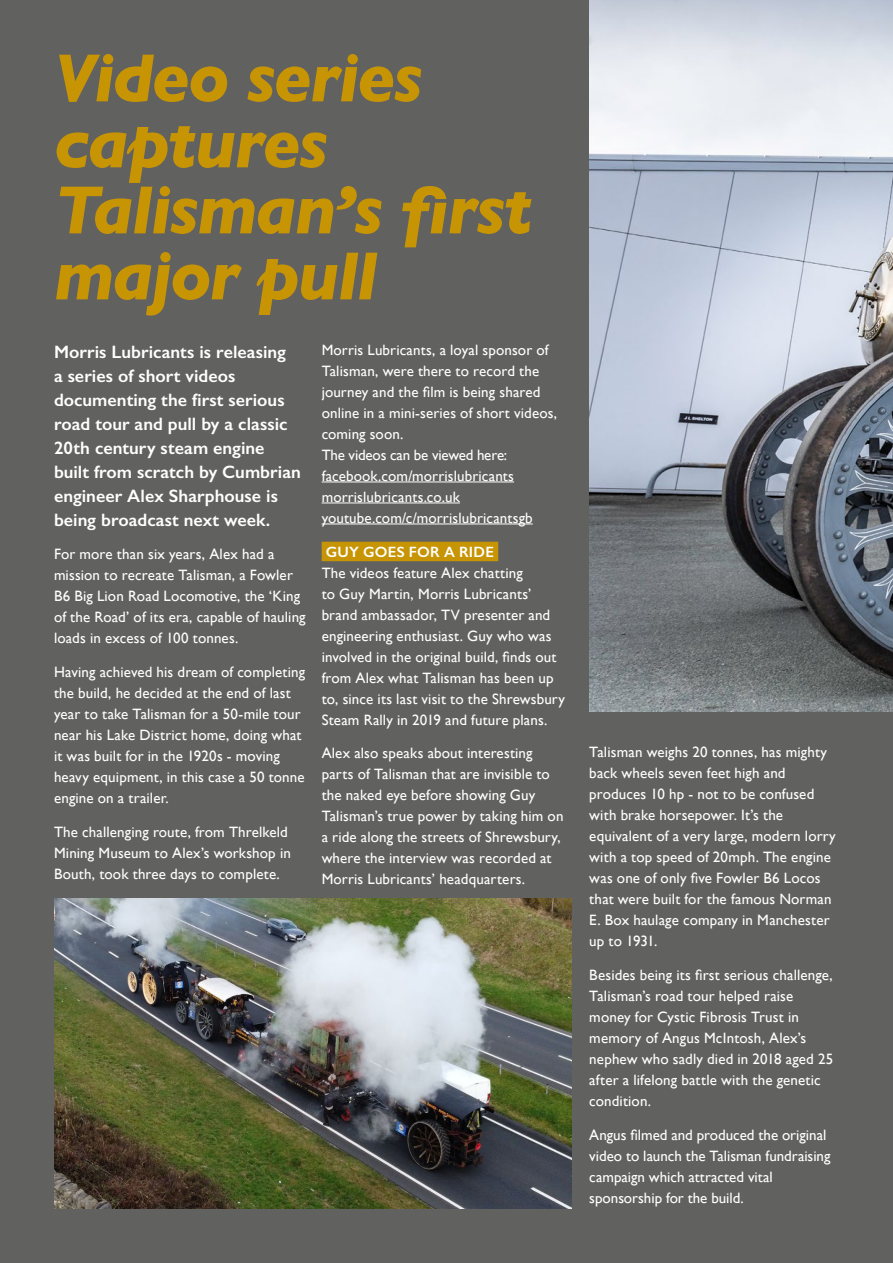
<style>
.page{position:relative;width:893px;height:1263px;background:#616160}
.page>*{position:absolute;margin:0;border:0;box-sizing:border-box;transform-origin:0 0}
.t1{font:italic 700 69px/66px "Gill Sans";letter-spacing:-.03em;color:#c79404}
.t2{font:600 18px/24px "Gill Sans";color:#fff}
.t3{font:15px/21px "Gill Sans";letter-spacing:.01em;color:#fff}
.t4{font:600 15px "Gill Sans";letter-spacing:.015em;color:#fff}
</style>
<div class="page">
<hr style="left:322px;top:482px;width:192px;height:1px;background:#fff">
<hr style="left:322px;top:503px;width:138px;height:1px;background:#fff">
<hr style="left:322px;top:524px;width:211px;height:1px;background:#fff">
<div style="left:322px;top:542px;width:176px;height:19px;background:#c79404"></div>
<img style="left:589px;top:0;width:304px;height:711px">
<img style="left:54px;top:899px;width:517px;height:310px">
<p class="t1" style="left:54px;top:45px;width:480px">Video series captures<br>Talisman’s first major pull</p>
<p class="t2" style="left:54px;top:339px;width:248px">Morris Lubricants is releasing<br>a series of short videos documenting the first serious road tour and pull by a classic<br>20th century steam engine built from scratch by Cumbrian engineer Alex Sharphouse is being broadcast next week.</p>
<p class="t3" style="left:54px;top:544px;width:253px">For more than six years, Alex had a mission to recreate Talisman, a Fowler B6 Big Lion Road Locomotive, the ‘King of the Road’ of its era, capable of hauling loads in excess of 100 tonnes.</p>
<p class="t3" style="left:54px;top:661px;width:253px">Having achieved his dream of completing the build, he decided at the end of last year to take Talisman for a 50-mile tour near his Lake District home, doing what it was built for in the 1920s - moving heavy equipment, in this case a 50 tonne engine on a trailer.</p>
<p class="t3" style="left:54px;top:821px;width:238px">The challenging route, from Threlkeld<br>Mining Museum to Alex’s workshop in<br>Bouth, took three days to complete.</p>
<p class="t3" style="left:322px;top:339px;width:237px">Morris Lubricants, a loyal sponsor of<br>Talisman, were there to record the journey and the film is being shared online in a mini-series of short videos, coming soon.<br>The videos can be viewed here: facebook.com/morrislubricants morrislubricants.co.uk youtube.com/c/morrislubricantsgb</p>
<p class="t4" style="left:326px;top:542px;width:170px">GUY GOES FOR A RIDE</p>
<p class="t3" style="left:322px;top:562px;width:245px">The videos feature Alex chatting<br>to Guy Martin, Morris Lubricants’ brand ambassador, TV presenter and engineering enthusiast. Guy who was involved in the original build, finds out from Alex what Talisman has been up to, since its last visit to the Shrewsbury Steam Rally in 2019 and future plans.</p>
<p class="t3" style="left:322px;top:743px;width:243px">Alex also speaks about interesting parts of Talisman that are invisible to the naked eye before showing Guy Talisman’s true power by taking him on a ride along the streets of Shrewsbury, where the interview was recorded at Morris Lubricants’ headquarters.</p>
<p class="t3" style="left:589px;top:742px;width:248px">Talisman weighs 20 tonnes, has mighty back wheels seven feet high and produces 10 hp - not to be confused with brake horsepower. It’s the equivalent of a very large, modern lorry with a top speed of 20mph. The engine was one of only five Fowler B6 Locos that were built for the famous Norman<br>E. Box haulage company in Manchester up to 1931.</p>
<p class="t3" style="left:589px;top:964px;width:245px">Besides being its first serious challenge, Talisman’s road tour helped raise money for Cystic Fibrosis Trust in memory of Angus McIntosh, Alex’s nephew who sadly died in 2018 aged 25 after a lifelong battle with the genetic condition.</p>
<p class="t3" style="left:589px;top:1124px;width:243px">Angus filmed and produced the original video to launch the Talisman fundraising campaign which attracted vital sponsorship for the build.</p>
</div>
